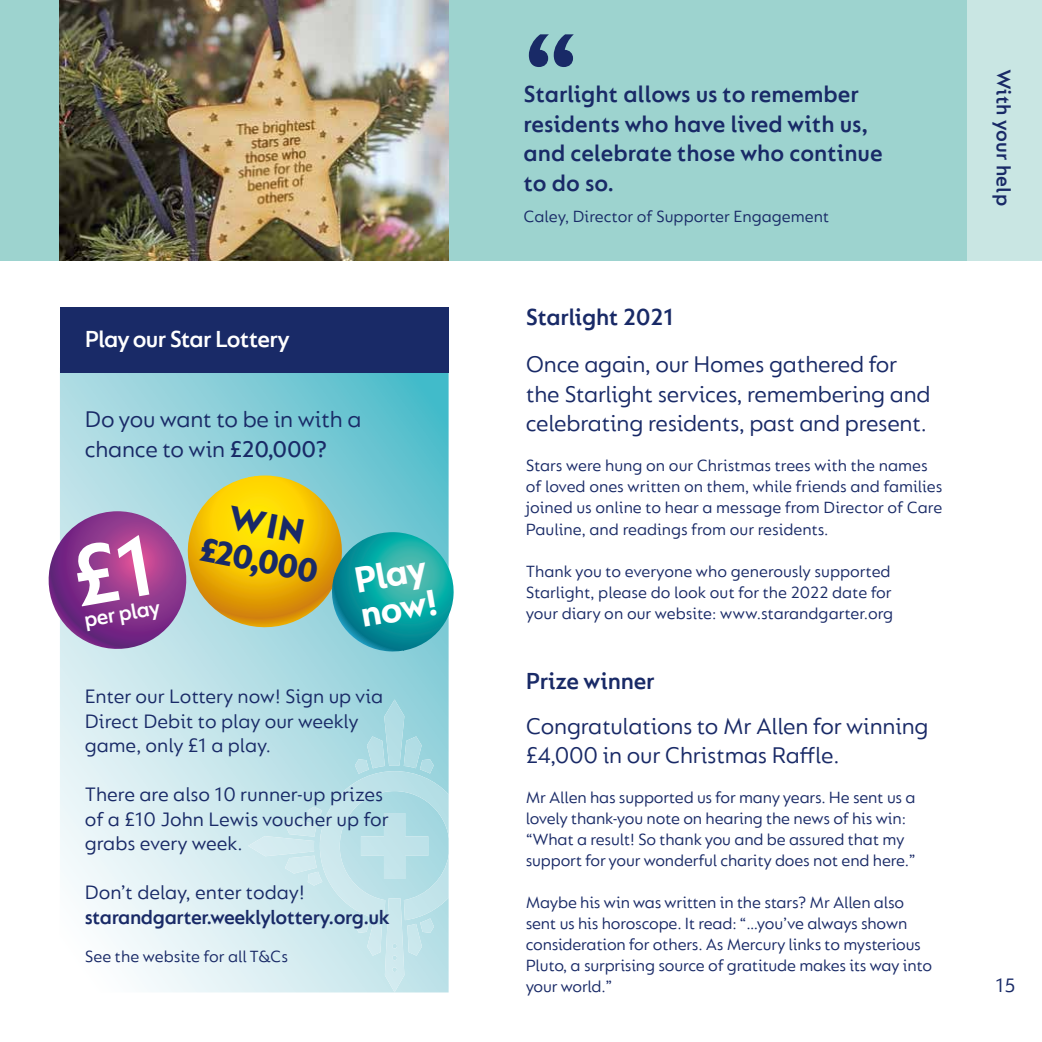
<style>
.page{position:relative;width:1042px;height:1042px;background:#fff}
.page>*{position:absolute;margin:0;border:0;box-sizing:border-box;transform-origin:0 0}
.t1{font:700 38.5px/35px "FS Lucas";color:#fff}
.t2{font:800 35px "FS Lucas";color:#192a67}
.t3{font:24.5px/29.4px "FS Lucas";letter-spacing:-.01em;color:#192a67}
.t4{font:600 24.5px/29.4px "FS Lucas";letter-spacing:-.005em;color:#192a67}
.t5{font:600 24.5px "FS Lucas";letter-spacing:-.035em;color:#fff}
.t6{font:600 22.57px "FS Lucas";color:#fff}
.t7{font:21px/24.5px "FS Lucas";color:#192a67}
.t8{font:600 21px "FS Lucas";letter-spacing:-.02em;color:#192a67}
.t9{font:600 21px "FS Lucas";letter-spacing:.01em;color:#192a67}
.t10{font:17.5px/21px "FS Lucas";letter-spacing:-.01em;color:#192a67}
.s1{font-weight:500}
</style>
<div class="page">
<svg style="left:60px;top:373px;width:389px;height:619px;background:#b8e1e8"></svg>
<svg style="left:248px;top:699px;width:201px;height:293px;background:#bee2e8"></svg>
<div style="left:60px;top:308px;width:389px;height:65px;background:#192a67"></div>
<div style="left:0;top:0;width:967px;height:260px;background:#9dd3cf"></div>
<img style="left:60px;top:0;width:389px;height:260px">
<div style="left:967px;top:0;width:75px;height:260px;background:#c9e6e3"></div>
<svg style="left:529px;top:34px;width:45px;height:33px"></svg>
<svg style="left:48px;top:475px;width:406px;height:182px;background:#9ca78e"></svg>
<h3 class="t5" style="left:85px;top:325px;width:206px">Play our Star Lottery</h3>
<h3 class="t3" style="left:85px;top:404px;width:278px">Do you want to be in with a chance to win <span class="s1">£20,000?</span></h3>
<p class="t6" style="left:82px;top:607px;width:78px;rotate:-10deg">per play</p>
<h2 class="t2" style="left:204px;top:529px;width:122px;rotate:11deg">£20,000</h2>
<h1 class="t1" style="left:351px;top:562px;width:80px;rotate:-10deg">Play now!</h1>
<p class="t7" style="left:85px;top:684px;width:300px">Enter our Lottery now! Sign up via<br>Direct Debit to play our weekly game, only £1 a play.</p>
<p class="t7" style="left:85px;top:782px;width:305px">There are also 10 runner-up prizes of a £10 John Lewis voucher up for grabs every week.</p>
<p class="t7" style="left:85px;top:880px;width:221px">Don’t delay, enter today!</p>
<p class="t8" style="left:85px;top:905px;width:306px">starandgarter.weeklylottery.org.uk</p>
<p class="t10" style="left:85px;top:945px;width:205px">See the website for all T&amp;Cs</p>
<h3 class="t4" style="left:523px;top:79px;width:361px">Starlight allows us to remember residents who have lived with us, and celebrate those who continue to do so.</h3>
<p class="t10" style="left:523px;top:206px;width:307px">Caley, Director of Supporter Engagement</p>
<h3 class="t4" style="left:526px;top:302px;width:150px">Starlight 2021</h3>
<h3 class="t3" style="left:526px;top:349px;width:406px">Once again, our Homes gathered for the Starlight services, remembering and celebrating residents, past and present.</h3>
<p class="t10" style="left:526px;top:455px;width:418px">Stars were hung on our Christmas trees with the names of loved ones written on them, while friends and families joined us online to hear a message from Director of Care Pauline, and readings from our residents.</p>
<p class="t10" style="left:526px;top:560px;width:369px">Thank you to everyone who generously supported<br>Starlight, please do look out for the 2022 date for your diary on our website: www.starandgarter.org</p>
<h3 class="t4" style="left:526px;top:666px;width:130px">Prize winner</h3>
<h3 class="t3" style="left:526px;top:710px;width:404px">Congratulations to Mr Allen for winning £4,000 in our Christmas Raffle.</h3>
<p class="t10" style="left:526px;top:787px;width:392px">Mr Allen has supported us for many years. He sent us a lovely thank-you note on hearing the news of his win: “What a result! So thank you and be assured that my support for your wonderful charity does not end here.”</p>
<p class="t10" style="left:526px;top:892px;width:408px">Maybe his win was written in the stars? Mr Allen also sent us his horoscope. It read: “…you’ve always shown consideration for others. As Mercury links to mysterious Pluto, a surprising source of gratitude makes its way into your world.”</p>
<p class="t9" style="left:1015px;top:69px;width:138px;rotate:90deg">With your help</p>
<p class="t7" style="left:995px;top:972px;width:21px">15</p>
</div>
